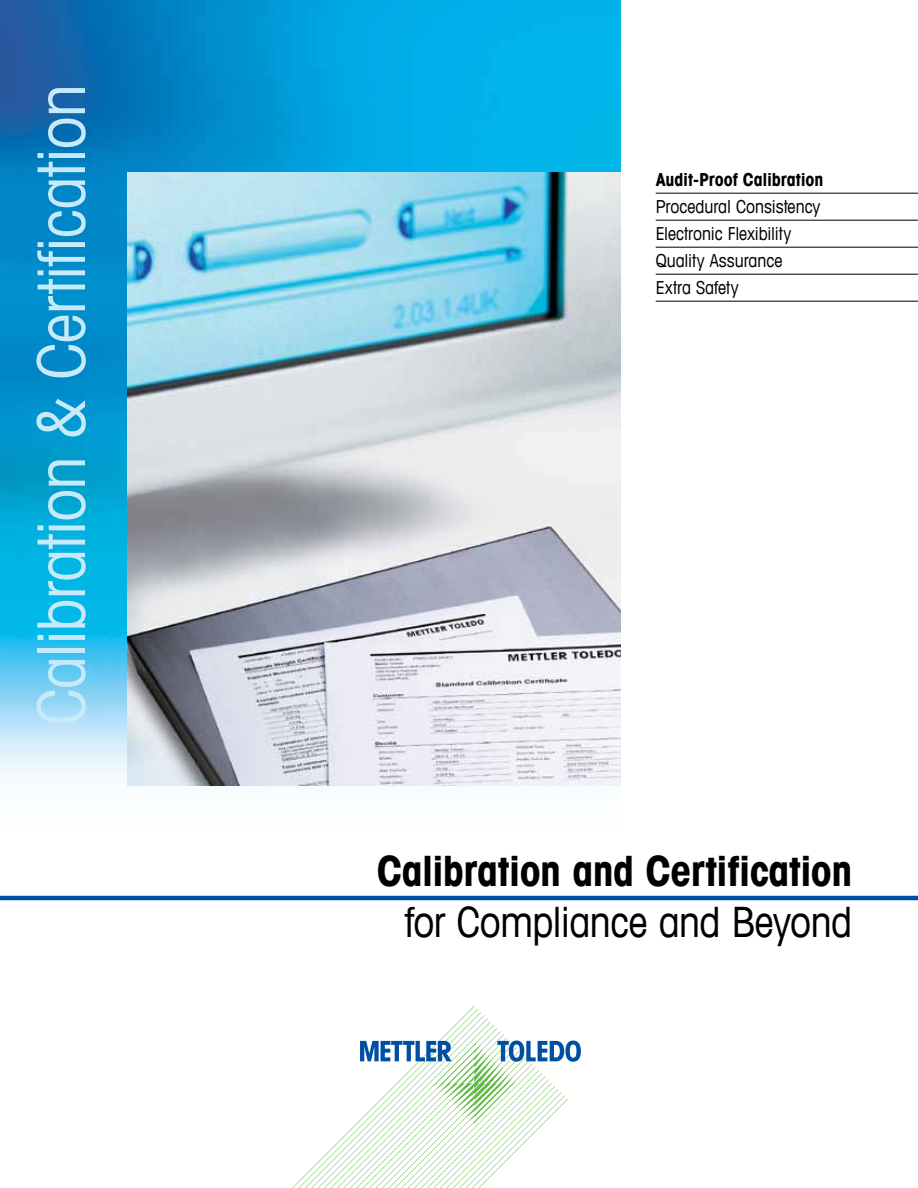
<style>
.page{position:relative;width:918px;height:1188px;background:#fff}
.page>*{position:absolute;margin:0;border:0;box-sizing:border-box;transform-origin:0 0}
.t1{font:condensed 66px "Avant Garde Com";letter-spacing:-.015em;color:#c7eafb}
.t2{font:700 condensed 42px "Avant Garde Com";letter-spacing:-.015em;color:#000}
.t3{font:condensed 42px "Avant Garde Com";letter-spacing:-.015em;color:#000}
.t4{font:condensed 18px/27px "Avant Garde Com";letter-spacing:-.005em;color:#000}
.t5{font:700 condensed 18px "Avant Garde Com";letter-spacing:-.005em;color:#000}
</style>
<div class="page">
<hr style="left:0;top:896px;width:918px;height:4px;background:#004fa3">
<svg style="left:292px;top:1006px;width:289px;height:182px"></svg>
<img style="left:0;top:0;width:620px;height:786px">
<img style="left:128px;top:173px;width:493px;height:612px">
<hr style="left:656px;top:193px;width:262px;height:1px;background:#000">
<hr style="left:656px;top:220px;width:262px;height:1px;background:#000">
<hr style="left:656px;top:247px;width:262px;height:1px;background:#000">
<hr style="left:656px;top:274px;width:262px;height:1px;background:#000">
<hr style="left:656px;top:301px;width:262px;height:1px;background:#000">
<h1 class="t1" style="left:21px;top:725px;width:643px;rotate:-90deg">Calibration &amp; Certification</h1>
<p class="t5" style="left:656px;top:168px;width:169px">Audit-Proof Calibration</p>
<p class="t4" style="left:656px;top:193px;width:166px">Procedural Consistency<br>Electronic Flexibility<br>Quality Assurance<br>Extra Safety</p>
<h2 class="t2" style="left:377px;top:844px;width:477px">Calibration and Certification</h2>
<h2 class="t3" style="left:405px;top:896px;width:449px">for Compliance and Beyond</h2>
</div>
